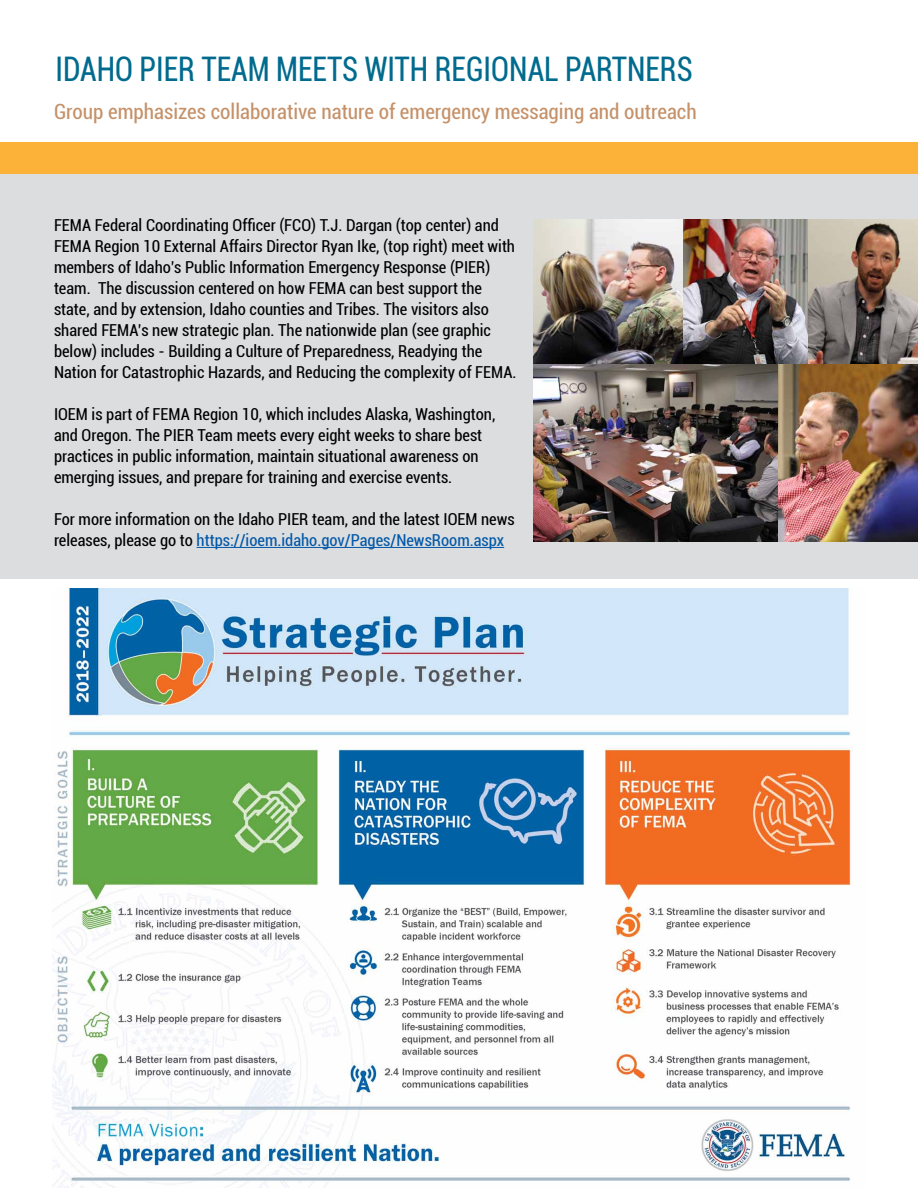
<style>
.page{position:relative;width:918px;height:1188px;background:#fff}
.page>*{position:absolute;margin:0;border:0;box-sizing:border-box;transform-origin:0 0}
.t1{font:condensed 33.9px "Roboto";color:#006b8e;scale:.88 1}
.t2{font:condensed 21px "Roboto";color:#c59169}
.t3{font:condensed 16.5px/21px "Roboto";color:#000}
.s1{color:#0058a9}
</style>
<div class="page">
<div style="left:0;top:173px;width:918px;height:406px;background:#dcddde"></div>
<img style="left:53px;top:589px;width:800px;height:599px">
<div style="left:0;top:142px;width:918px;height:32px;background:#fcb239"></div>
<hr style="left:197px;top:547px;width:307px;height:1px;background:#0058a9">
<img style="left:534px;top:219px;width:384px;height:323px">
<h1 class="t1" style="left:56px;top:45px;width:29px">Idaho</h1>
<h1 class="t1" style="left:140px;top:45px;width:108px">PIER Team</h1>
<h1 class="t1" style="left:276px;top:45px;width:42px">Meets</h1>
<h1 class="t1" style="left:365px;top:45px;width:19px">with</h1>
<h1 class="t1" style="left:435px;top:45px;width:37px">Regional</h1>
<h1 class="t1" style="left:565px;top:45px;width:36px">Partners</h1>
<p class="t2" style="left:54px;top:97px;width:644px">Group emphasizes collaborative nature of emergency messaging and outreach</p>
<p class="t3" style="left:54px;top:214px;width:464px">FEMA Federal Coordinating Officer (FCO) T.J. Dargan (top center) and FEMA Region 10 External Affairs Director Ryan Ike, (top right) meet with members of Idaho’s Public Information Emergency Response (PIER) team. The discussion centered on how FEMA can best support the state, and by extension, Idaho counties and Tribes. The visitors also shared FEMA’s new strategic plan. The nationwide plan (see graphic below) includes - Building a Culture of Preparedness, Readying the Nation for Catastrophic Hazards, and Reducing the complexity of FEMA.</p>
<p class="t3" style="left:54px;top:403px;width:443px">IOEM is part of FEMA Region 10, which includes Alaska, Washington, and Oregon. The PIER Team meets every eight weeks to share best practices in public information, maintain situational awareness on emerging issues, and prepare for training and exercise events.</p>
<p class="t3" style="left:54px;top:508px;width:462px">For more information on the Idaho PIER team, and the latest IOEM news releases, please go to <span class="s1">https://ioem.idaho.gov/Pages/NewsRoom.aspx</span></p>
</div>
